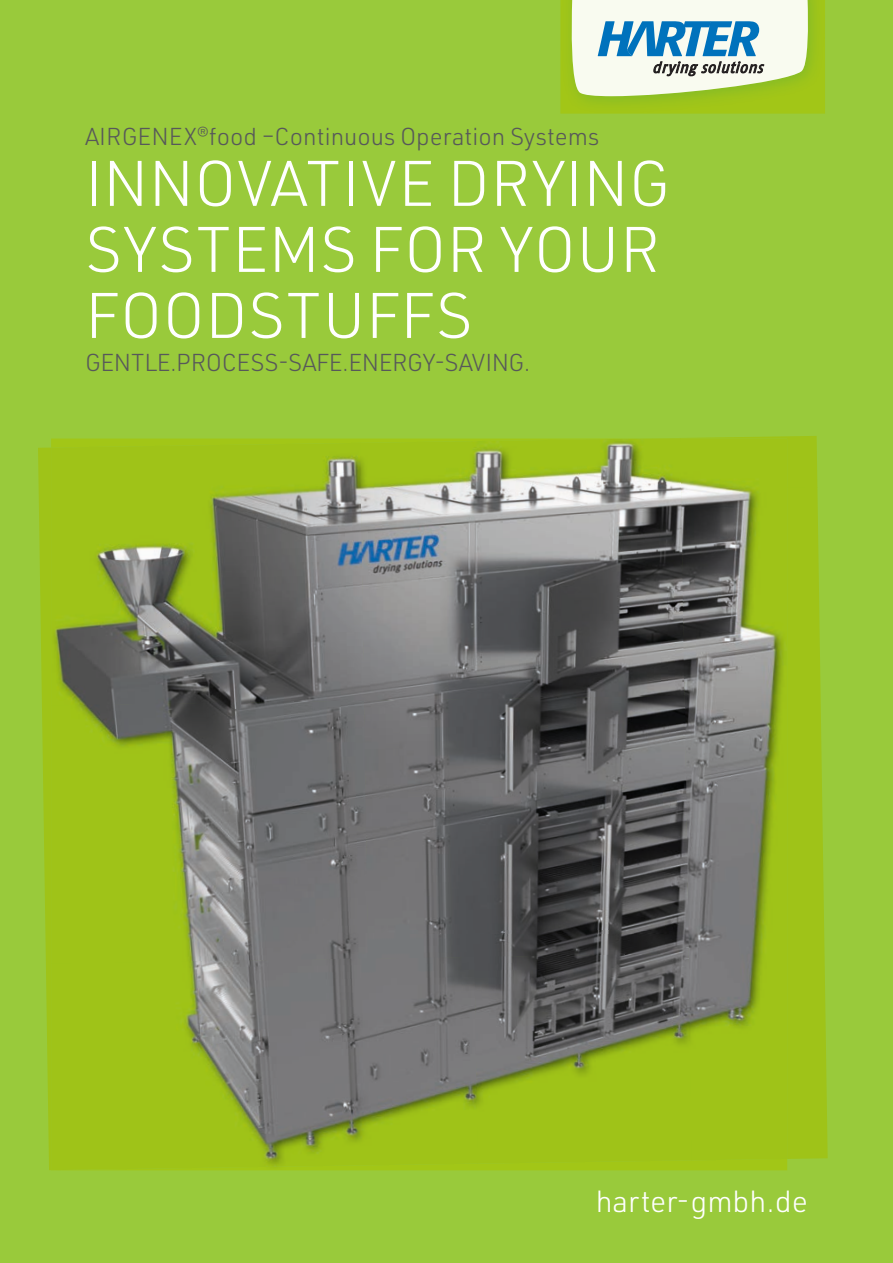
<style>
.page{position:relative;width:893px;height:1263px;background:#99ca3b}
.page>*{position:absolute;margin:0;border:0;box-sizing:border-box;transform-origin:0 0}
.t1{font:300 63px/66px "URWDIN";color:#fff}
.t2{font:300 30px "URWDIN";color:#fff}
.t3{font:300 24px "URWDIN";color:#57585a}
.t4{font:300 24px "URWDIN";letter-spacing:-.02em;color:#57585a}
.s1{font-size:18px}
</style>
<div class="page">
<img style="left:51px;top:438px;width:309px;height:5px">
<div style="left:478px;top:1160px;width:309px;height:10px;background:#a2c617"></div>
<img style="left:38px;top:448px;width:13px;height:722px">
<img style="left:787px;top:487px;width:41px;height:672px">
<img style="left:51px;top:443px;width:309px;height:257px">
<img style="left:360px;top:438px;width:320px;height:262px">
<img style="left:680px;top:438px;width:107px;height:722px">
<img style="left:51px;top:700px;width:313px;height:257px">
<img style="left:364px;top:696px;width:325px;height:261px">
<img style="left:51px;top:957px;width:427px;height:213px">
<img style="left:474px;top:953px;width:218px;height:210px">
<img style="left:405px;top:930px;width:263px;height:3px">
<img style="left:560px;top:0;width:265px;height:114px">
<svg style="left:571px;top:0;width:238px;height:96px;background:#c4dacf"></svg>
<p class="t3" style="left:85px;top:121px;width:516px">AIRGENEX<span class="s1">®</span>food –Continuous Operation Systems</p>
<h1 class="t1" style="left:85px;top:149px;width:587px">INNOVATIVE DRYING<br>SYSTEMS FOR YOUR<br>FOODSTUFFS</h1>
<p class="t4" style="left:85px;top:347px;width:447px">GENTLE.PROCESS-SAFE.ENERGY-SAVING.</p>
<p class="t2" style="left:596px;top:1182px;width:214px">harter-gmbh.de</p>
</div>
